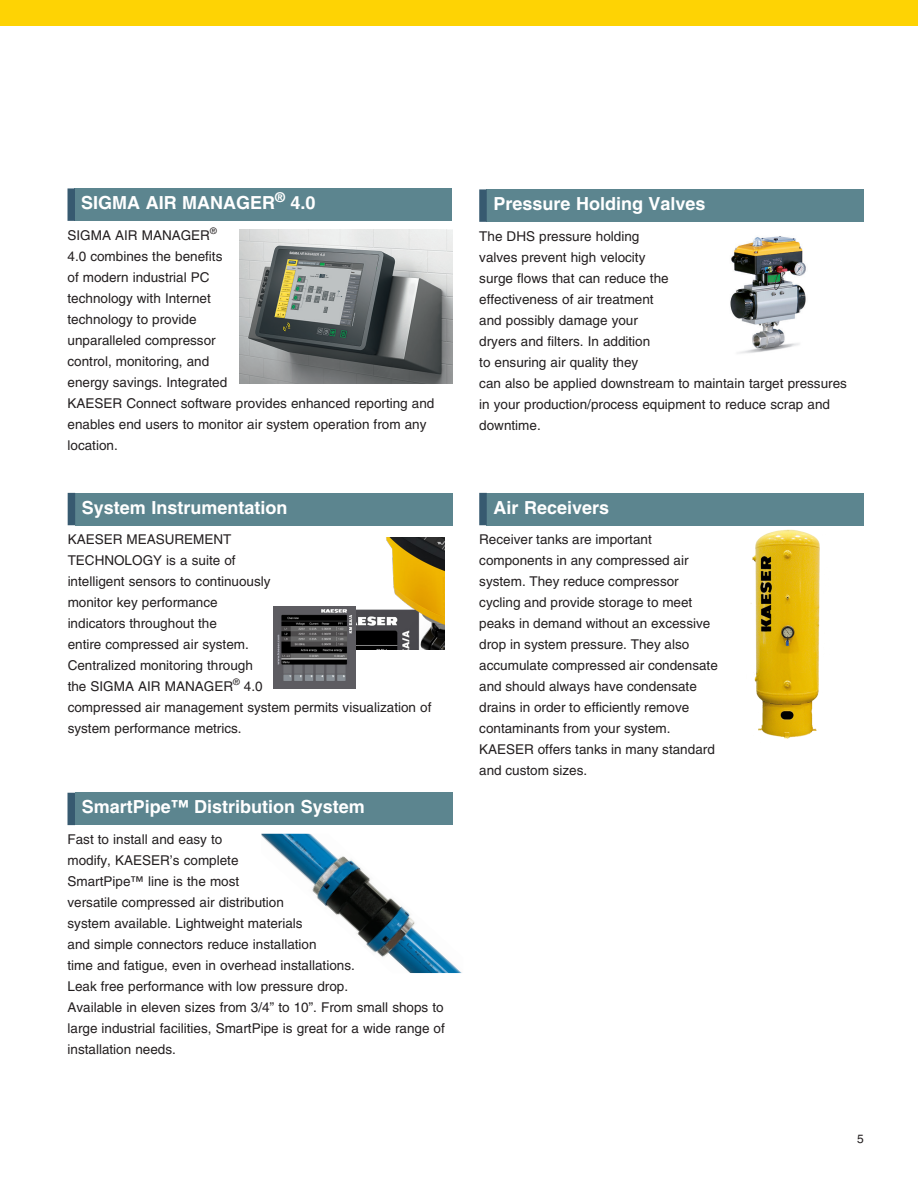
<style>
.page{position:relative;width:918px;height:1188px;background:#fff}
.page>*{position:absolute;margin:0;border:0;box-sizing:border-box;transform-origin:0 0}
.SUBHEAD{font:700 18px "Helvetica";color:#fff}
.CALLOUT_Text{font:13.5px/21px "Helvetica";color:#231f20}
.POI__BODY_TEXT{font:12px "Helvetica";color:#231f20}
</style>
<div class="page">
<div style="left:0;top:0;width:918px;height:26px;background:#fed304"></div>
<img style="left:730px;top:236px;width:76px;height:118px">
<img style="left:239px;top:230px;width:213px;height:154px">
<div style="left:487px;top:189px;width:377px;height:33px;background:#5c858f"></div>
<div style="left:479px;top:189px;width:8px;height:33px;background:#375a70"></div>
<div style="left:74px;top:188px;width:378px;height:33px;background:#5c858f"></div>
<div style="left:68px;top:188px;width:7px;height:33px;background:#375a70"></div>
<div style="left:75px;top:793px;width:377px;height:32px;background:#5c858f"></div>
<div style="left:68px;top:793px;width:7px;height:32px;background:#375a70"></div>
<img style="left:261px;top:834px;width:201px;height:139px">
<div style="left:75px;top:493px;width:377px;height:32px;background:#5c858f"></div>
<div style="left:68px;top:493px;width:7px;height:32px;background:#375a70"></div>
<div style="left:487px;top:493px;width:377px;height:32px;background:#5c858f"></div>
<div style="left:479px;top:493px;width:8px;height:32px;background:#375a70"></div>
<img style="left:344px;top:537px;width:100px;height:113px">
<img style="left:273px;top:607px;width:82px;height:82px">
<img style="left:750px;top:529px;width:70px;height:210px">
<p class="SUBHEAD" style="left:81px;top:192px;width:236px">SIGMA AIR MANAGER<sup>®</sup> 4.0</p>
<p class="SUBHEAD" style="left:494px;top:193px;width:214px">Pressure Holding Valves</p>
<p class="CALLOUT_Text" style="left:68px;top:225px;width:368px">SIGMA AIR MANAGER<sup>®<br></sup>4.0 combines the benefits<br>of modern industrial PC<br>technology with Internet<br>technology to provide<br>unparalleled compressor<br>control, monitoring, and<br>energy savings. Integrated<br>KAESER Connect software provides enhanced reporting and enables end users to monitor air system operation from any location.</p>
<p class="CALLOUT_Text" style="left:479px;top:226px;width:369px">The DHS pressure holding<br>valves prevent high velocity<br>surge flows that can reduce the<br>effectiveness of air treatment<br>and possibly damage your<br>dryers and filters. In addition<br>to ensuring air quality they<br>can also be applied downstream to maintain target pressures in your production/process equipment to reduce scrap and downtime.</p>
<p class="SUBHEAD" style="left:82px;top:496px;width:207px">System Instrumentation</p>
<p class="SUBHEAD" style="left:494px;top:496px;width:117px">Air Receivers</p>
<p class="CALLOUT_Text" style="left:68px;top:529px;width:365px">KAESER MEASUREMENT<br>TECHNOLOGY is a suite of<br>intelligent sensors to continuously<br>monitor key performance<br>indicators throughout the<br>entire compressed air system.<br>Centralized monitoring through<br>the SIGMA AIR MANAGER<sup>®</sup> 4.0<br>compressed air management system permits visualization of system performance metrics.</p>
<p class="CALLOUT_Text" style="left:479px;top:529px;width:240px">Receiver tanks are important components in any compressed air system. They reduce compressor cycling and provide storage to meet peaks in demand without an excessive drop in system pressure. They also accumulate compressed air condensate and should always have condensate drains in order to efficiently remove contaminants from your system.<br>KAESER offers tanks in many standard and custom sizes.</p>
<p class="SUBHEAD" style="left:82px;top:796px;width:285px">SmartPipe™ Distribution System</p>
<p class="CALLOUT_Text" style="left:68px;top:829px;width:379px">Fast to install and easy to<br>modify, KAESER’s complete<br>SmartPipe™ line is the most<br>versatile compressed air distribution<br>system available. Lightweight materials<br>and simple connectors reduce installation<br>time and fatigue, even in overhead installations.<br>Leak free performance with low pressure drop.<br>Available in eleven sizes from 3/4” to 10”. From small shops to large industrial facilities, SmartPipe is great for a wide range of installation needs.</p>
<p class="POI__BODY_TEXT" style="left:857px;top:1132px;width:8px">5</p>
</div>
